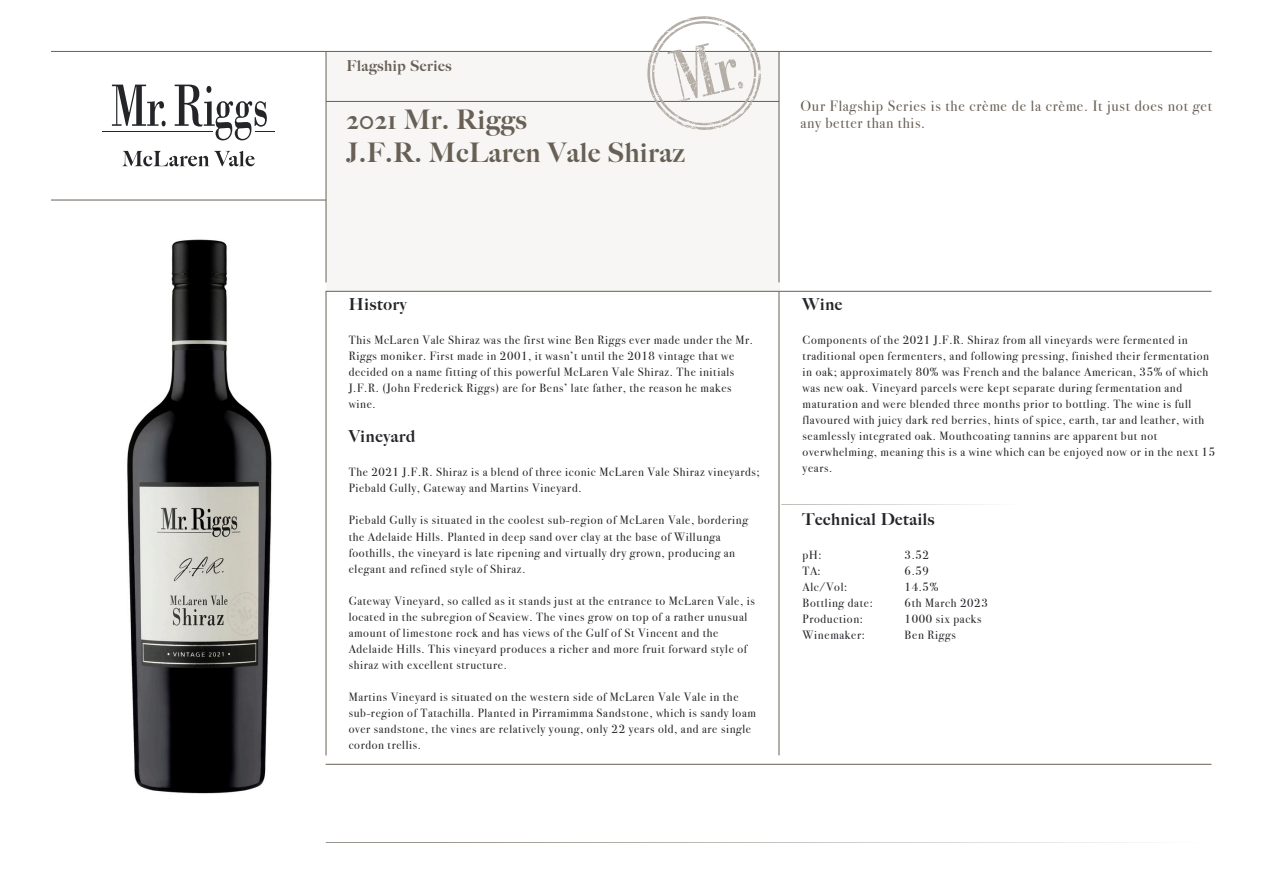
<style>
.page{position:relative;width:1263px;height:894px;background:#fff}
.page>*{position:absolute;margin:0;border:0;box-sizing:border-box;transform-origin:0 0}
.t1{font:900 27px/32.7px "Big Caslon FB";letter-spacing:.03em;color:#686055}
.t2{font:900 16.5px "Big Caslon FB";letter-spacing:.045em;color:#242529}
.t3{font:15px/16.8px "Bodoni Svty Two ITCTT Book";letter-spacing:.045em;color:#686055}
.t4{font:900 15px "Big Caslon FB";letter-spacing:.04em;color:#686055}
.t5{font:12px/16px "Bodoni Svty Two ITCTT Book";letter-spacing:.055em;color:#242529}
</style>
<div class="page">
<svg style="left:122px;top:151px;width:133px;height:15px"></svg>
<hr style="left:103px;top:131px;width:110px;height:1px;background:#242529">
<svg style="left:112px;top:85px;width:54px;height:41px"></svg>
<svg style="left:175px;top:85px;width:99px;height:55px"></svg>
<div style="left:326px;top:51px;width:453px;height:240px;background:#f7f6f5"></div>
<hr style="left:51px;top:51px;width:1161px;height:1px;background:#686055">
<hr style="left:326px;top:763px;width:885px;height:1px;background:#686055">
<hr style="left:326px;top:291px;width:885px;height:1px;background:#686055">
<hr style="left:779px;top:291px;width:1px;height:464px;background:#686055">
<hr style="left:326px;top:291px;width:1px;height:464px;background:#686055">
<hr style="left:779px;top:51px;width:1px;height:231px;background:#686055">
<hr style="left:326px;top:51px;width:1px;height:231px;background:#686055">
<hr style="left:326px;top:101px;width:453px;height:1px;background:#686055">
<hr style="left:51px;top:199px;width:275px;height:1px;background:#686055">
<svg style="left:647px;top:16px;width:115px;height:114px"></svg>
<svg style="left:781px;top:504px;width:206px;height:1px"></svg>
<img style="left:127px;top:239px;width:145px;height:555px">
<h5 class="t4" style="left:347px;top:57px;width:106px">Flagship Series</h5>
<h5 class="t1" style="left:347px;top:104px;width:339px">2021 Mr. Riggs<br>J.F.R. McLaren Vale Shiraz</h5>
<p class="t3" style="left:800px;top:97px;width:413px">Our Flagship Series is the crème de la crème. It just does not get any better than this.</p>
<h3 class="t2" style="left:349px;top:295px;width:59px">History</h3>
<p class="t5" style="left:349px;top:332px;width:406px">This McLaren Vale Shiraz was the first wine Ben Riggs ever made under the Mr.<br>Riggs moniker. First made in 2001, it wasn’t until the 2018 vintage that we decided on a name fitting of this powerful McLaren Vale Shiraz. The initials J.F.R. (John Frederick Riggs) are for Bens’ late father, the reason he makes wine.</p>
<p class="t2" style="left:349px;top:427px;width:68px">Vineyard</p>
<p class="t5" style="left:349px;top:464px;width:412px">The 2021 J.F.R. Shiraz is a blend of three iconic McLaren Vale Shiraz vineyards;<br>Piebald Gully, Gateway and Martins Vineyard.</p>
<p class="t5" style="left:349px;top:512px;width:401px">Piebald Gully is situated in the coolest sub-region of McLaren Vale, bordering the Adelaide Hills. Planted in deep sand over clay at the base of Willunga foothills, the vineyard is late ripening and virtually dry grown, producing an elegant and refined style of Shiraz.</p>
<h3 class="t5" style="left:349px;top:592px;width:408px">Gateway Vineyard, so called as it stands just at the entrance to McLaren Vale, is located in the subregion of Seaview. The vines grow on top of a rather unusual amount of limestone rock and has views of the Gulf of St Vincent and the Adelaide Hills. This vineyard produces a richer and more fruit forward style of shiraz with excellent structure.</h3>
<p class="t5" style="left:349px;top:688px;width:409px">Martins Vineyard is situated on the western side of McLaren Vale Vale in the sub-region of Tatachilla. Planted in Pirramimma Sandstone, which is sandy loam over sandstone, the vines are relatively young, only 22 years old, and are single cordon trellis.</p>
<h3 class="t2" style="left:803px;top:295px;width:41px">Wine</h3>
<p class="t5" style="left:803px;top:332px;width:414px">Components of the 2021 J.F.R. Shiraz from all vineyards were fermented in traditional open fermenters, and following pressing, finished their fermentation in oak; approximately 80% was French and the balance American, 35% of which was new oak. Vineyard parcels were kept separate during fermentation and maturation and were blended three months prior to bottling. The wine is full flavoured with juicy dark red berries, hints of spice, earth, tar and leather, with seamlessly integrated oak. Mouthcoating tannins are apparent but not overwhelming, meaning this is a wine which can be enjoyed now or in the next 15 years.</p>
<p class="t2" style="left:803px;top:510px;width:133px">Technical Details</p>
<h3 class="t5" style="left:803px;top:547px;width:20px">pH:</h3>
<p class="t5" style="left:803px;top:563px;width:20px">TA:</p>
<p class="t5" style="left:803px;top:579px;width:46px">Alc/Vol:</p>
<p class="t5" style="left:803px;top:595px;width:72px">Bottling date:<br>Production:<br>Winemaker:</p>
<p class="t5" style="left:905px;top:547px;width:26px">3.52</p>
<p class="t5" style="left:905px;top:563px;width:26px">6.59</p>
<p class="t5" style="left:905px;top:579px;width:35px">14.5%</p>
<p class="t5" style="left:905px;top:595px;width:85px">6th March 2023<br>1000 six packs<br>Ben Riggs</p>
</div>
